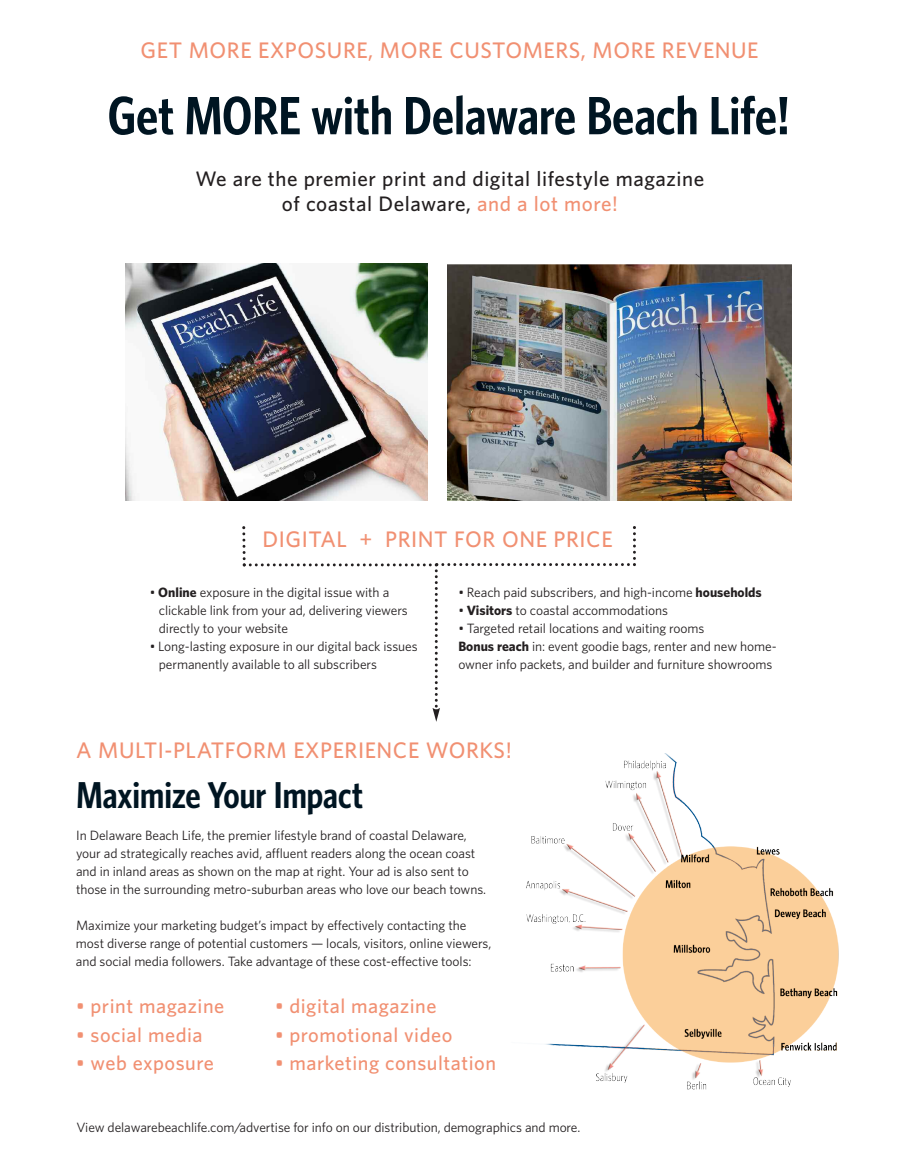
<style>
.page{position:relative;width:905px;height:1175px;background:#fff}
.page>*{position:absolute;margin:0;border:0;box-sizing:border-box;transform-origin:0 0}
.t1{font:600 54px "Whitney Condensed";color:#001522}
.t2{font:600 37.5px "Whitney Condensed";color:#001522}
.t3{font:500 22.5px "Whitney";letter-spacing:.025em;color:#f19072}
.t4{font:500 21px/25.5px "Whitney";letter-spacing:.025em;color:#231f20;text-align:center}
.t5{font:500 20.25px "Whitney";letter-spacing:.025em;color:#f19072}
.t6{font:13.5px/18px "Whitney";letter-spacing:-.005em;color:#231f20}
.s1{color:#f19072}
.s2{font-weight:700}
</style>
<div class="page">
<img style="left:526px;top:753px;width:313px;height:337px">
<img style="left:126px;top:263px;width:301px;height:237px">
<img style="left:447px;top:264px;width:344px;height:237px">
<svg style="left:242px;top:526px;width:394px;height:196px"></svg>
<h3 class="t3" style="left:141px;top:37px;width:619px">GET MORE EXPOSURE, MORE CUSTOMERS, MORE REVENUE</h3>
<h1 class="t1" style="left:108px;top:84px;width:683px">Get MORE with Delaware Beach Life!</h1>
<h3 class="t4" style="left:195px;top:166px;width:510px">We are the premier print and digital lifestyle magazine of coastal Delaware, <span class="s1">and a lot more!</span></h3>
<h3 class="t3" style="left:262px;top:526px;width:352px">DIGITAL + PRINT FOR ONE PRICE</h3>
<p class="t6" style="left:159px;top:583px;width:250px;text-indent:-9px">• <span class="s2">Online</span> exposure in the digital issue with a clickable link from your ad, delivering viewers directly to your website</p>
<p class="t6" style="left:159px;top:637px;width:260px;text-indent:-9px">• Long-lasting exposure in our digital back issues permanently available to all subscribers</p>
<p class="t6" style="left:458px;top:583px;width:305px">• Reach paid subscribers, and high-income <span class="s2">households</span></p>
<p class="t6" style="left:458px;top:601px;width:211px">• <span class="s2">Visitors</span> to coastal accommodations</p>
<p class="t6" style="left:458px;top:619px;width:320px">• Targeted retail locations and waiting rooms<br><span class="s2">Bonus reach</span> in: event goodie bags, renter and new home&shy;owner info packets, and builder and furniture showrooms</p>
<h3 class="t3" style="left:76px;top:737px;width:437px">A MULTI-PLATFORM EXPERIENCE WORKS!</h3>
<h2 class="t2" style="left:76px;top:773px;width:288px">Maximize Your Impact</h2>
<p class="t6" style="left:76px;top:826px;width:411px">In Delaware Beach Life, the premier lifestyle brand of coastal Delaware, your ad strategically reaches avid, affluent readers along the ocean coast and in inland areas as shown on the map at right. Your ad is also sent to those in the surrounding metro-suburban areas who love our beach towns.</p>
<p class="t6" style="left:76px;top:916px;width:417px">Maximize your marketing budget’s impact by effectively contacting the most diverse range of potential customers — locals, visitors, online viewers, and social media followers. Take advantage of these cost-effective tools:</p>
<h3 class="t5" style="left:76px;top:994px;width:150px">• print magazine</h3>
<h3 class="t5" style="left:76px;top:1023px;width:128px">• social media</h3>
<h3 class="t5" style="left:76px;top:1051px;width:139px">• web exposure</h3>
<h3 class="t5" style="left:275px;top:994px;width:163px">• digital magazine</h3>
<h3 class="t5" style="left:275px;top:1023px;width:179px">• promotional video</h3>
<h3 class="t5" style="left:275px;top:1051px;width:222px">• marketing consultation</h3>
<p class="t6" style="left:76px;top:1118px;width:505px">View delawarebeachlife.com/advertise for info on our distribution, demographics and more.</p>
</div>
